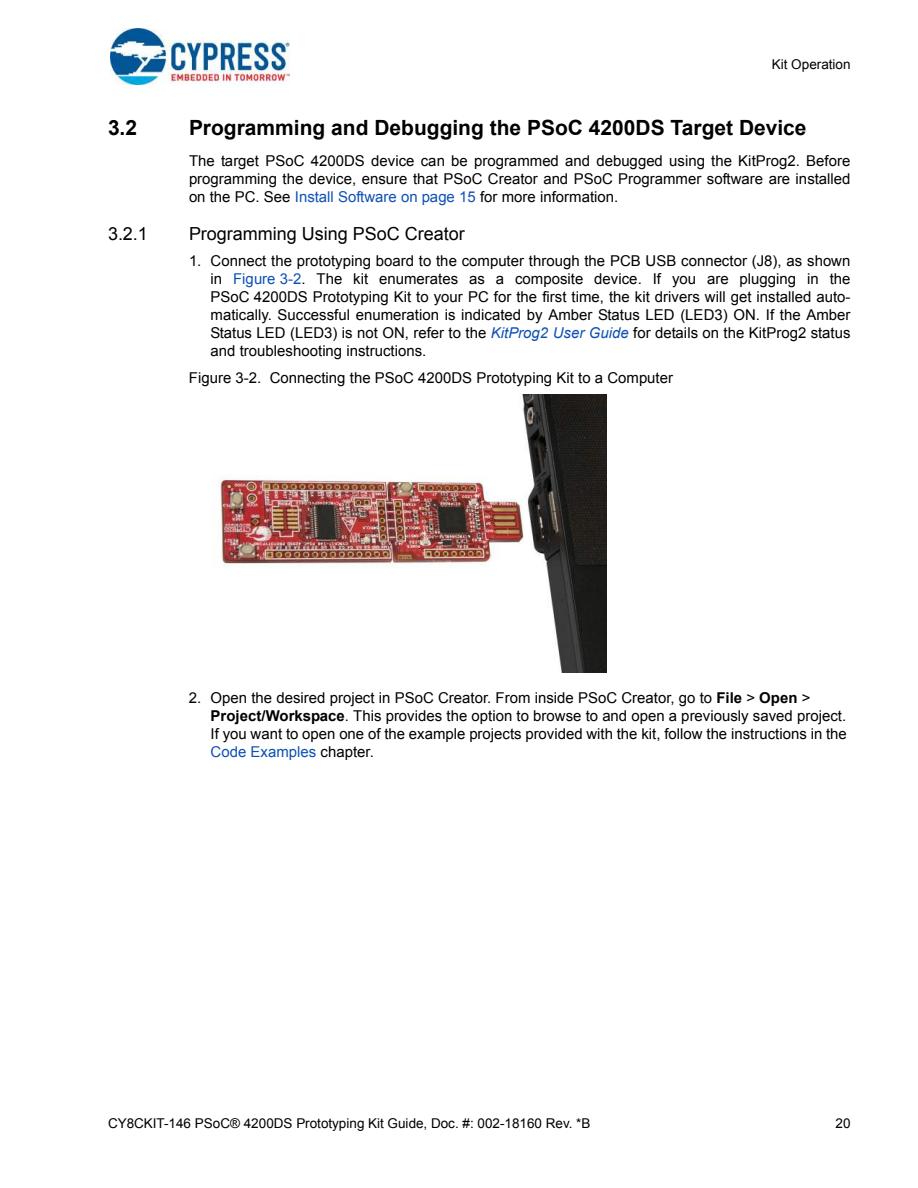
<style>
.page{position:relative;width:918px;height:1188px;background:#fff}
.page>*{position:absolute;margin:0;border:0;box-sizing:border-box;transform-origin:0 0}
.t1{font:700 21px "Arial";color:#000}
.t2{font:18px "Arial";color:#000}
.t3{font:15px/18px "Arial";color:#000;text-align:justify}
.t4{font:13.5px "Arial";color:#000}
.s1{color:#0e50b4}
.s2{font-style:italic;color:#0e50b4}
.s3{font-weight:700}
</style>
<div class="page">
<img style="left:110px;top:29px;width:179px;height:55px">
<img style="left:219px;top:395px;width:388px;height:277px">
<p class="t4" style="left:772px;top:60px;width:80px">Kit Operation</p>
<h1 class="t1" style="left:108px;top:120px;width:31px">3.2</h1>
<h1 class="t1" style="left:189px;top:120px;width:619px">Programming and Debugging the PSoC 4200DS Target Device</h1>
<p class="t3" style="left:189px;top:153px;width:663px">The target PSoC 4200DS device can be programmed and debugged using the KitProg2. Before programming the device, ensure that PSoC Creator and PSoC Programmer software are installed on the PC. See <span class="s1">Install Software on page 15</span> for more information.</p>
<p class="t2" style="left:108px;top:227px;width:42px">3.2.1</p>
<p class="t2" style="left:189px;top:227px;width:277px">Programming Using PSoC Creator</p>
<p class="t3" style="left:211px;top:254px;width:641px;text-indent:-22px">1. Connect the prototyping board to the computer through the PCB USB connector (J8), as shown in <span class="s1">Figure 3-2</span>. The kit enumerates as a composite device. If you are plugging in the PSoC 4200DS Prototyping Kit to your PC for the first time, the kit drivers will get installed auto&shy;matically. Successful enumeration is indicated by Amber Status LED (LED3) ON. If the Amber Status LED (LED3) is not ON, refer to the <span class="s2">KitProg2 User Guide</span> for details on the KitProg2 status and troubleshooting instructions.</p>
<p class="t3" style="left:189px;top:371px;width:486px">Figure 3-2. Connecting the PSoC 4200DS Prototyping Kit to a Computer</p>
<p class="t3" style="left:211px;top:690px;width:638px;text-align:left;text-indent:-22px">2. Open the desired project in PSoC Creator. From inside PSoC Creator, go to <span class="s3">File</span> &gt; <span class="s3">Open</span> &gt; <span class="s3">Project/Workspace</span>. This provides the option to browse to and open a previously saved project.<br>If you want to open one of the example projects provided with the kit, follow the instructions in the <span class="s1">Code Examples</span> chapter.</p>
<p class="t4" style="left:108px;top:1118px;width:484px">CY8CKIT-146 PSoCÆ 4200DS Prototyping Kit Guide, Doc. #: 002-18160 Rev. *B</p>
<p class="t4" style="left:836px;top:1118px;width:16px">20</p>
</div>
